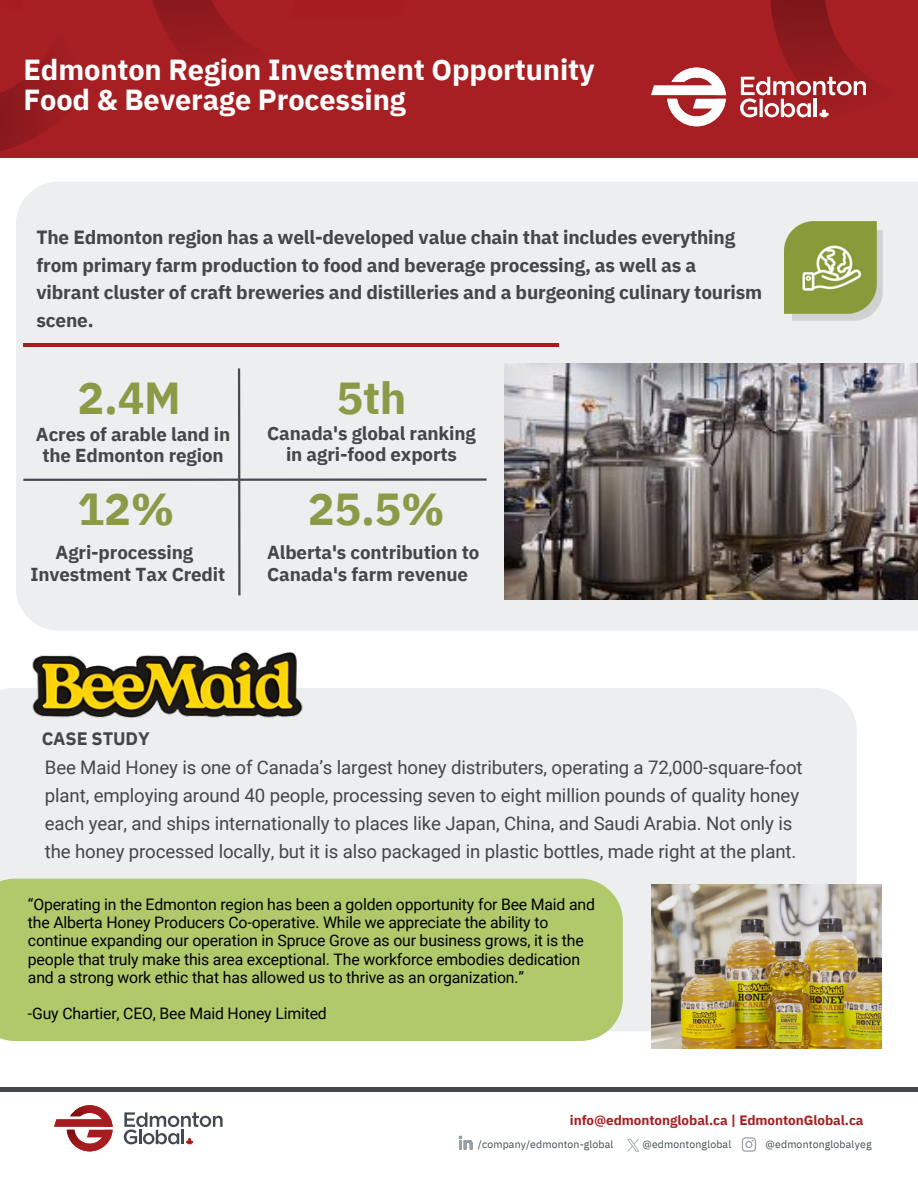
<style>
.page{position:relative;width:918px;height:1188px;background:#fff}
.page>*{position:absolute;margin:0;border:0;box-sizing:border-box;transform-origin:0 0}
.t1{font:700 44.7px "IBM Plex Sans";letter-spacing:-.005em;color:#8c9a48}
.t2{font:700 28.95px/30.3px "IBM Plex Sans";letter-spacing:-.005em;color:#fff}
.t3{font:700 19.05px/27.9px "IBM Plex Sans";letter-spacing:-.01em;color:#464646}
.t4{font:700 18.75px/21.3px "IBM Plex Sans";letter-spacing:-.005em;color:#464646;text-align:center}
.t5{font:18.6px/27.9px "Roboto";letter-spacing:-.005em;color:#464646}
.t6{font:700 18px "IBM Plex Sans";letter-spacing:-.005em;color:#464646}
.t7{font:15.9px/18.1px "Roboto";letter-spacing:-.01em;color:#000}
.t8{font:700 13.5px "IBM Plex Sans";letter-spacing:-.005em;color:#a71f23}
.t9{font:10.5px "IBM Plex Sans";letter-spacing:.015em;color:#434a4f}
</style>
<div class="page">
<div style="left:0;top:0;width:918px;height:157px;background:#a71f23"></div>
<svg style="left:152px;top:0;width:96px;height:59px"></svg>
<svg style="left:0;top:55px;width:63px;height:97px"></svg>
<svg style="left:740px;top:0;width:132px;height:119px"></svg>
<svg style="left:651px;top:68px;width:75px;height:58px"></svg>
<div style="left:0;top:1087px;width:918px;height:5px;background:#434a4f"></div>
<svg style="left:124px;top:1112px;width:99px;height:34px"></svg>
<svg style="left:54px;top:1105px;width:59px;height:46px"></svg>
<svg style="left:742px;top:1137px;width:14px;height:15px"></svg>
<svg style="left:627px;top:1139px;width:13px;height:13px"></svg>
<svg style="left:459px;top:1136px;width:14px;height:14px"></svg>
<div style="left:16px;top:182px;width:902px;height:449px;background:#eceef0"></div>
<img style="left:793px;top:231px;width:90px;height:90px">
<img style="left:785px;top:222px;width:92px;height:92px">
<hr style="left:23px;top:344px;width:536px;height:3px;background:#a71c20">
<img style="left:505px;top:364px;width:413px;height:235px">
<hr style="left:238px;top:368px;width:3px;height:227px;background:#454b50">
<hr style="left:23px;top:478px;width:464px;height:3px;background:#454b50">
<div style="left:0;top:688px;width:857px;height:343px;background:#eceef0"></div>
<img style="left:28px;top:652px;width:280px;height:78px">
<img style="left:651px;top:884px;width:231px;height:165px">
<div style="left:0;top:879px;width:623px;height:162px;background:#b0c96b"></div>
<p class="t2" style="left:23px;top:54px;width:573px">Edmonton Region Investment Opportunity<br>Food &amp; Beverage Processing</p>
<h5 class="t3" style="left:37px;top:223px;width:727px">The Edmonton region has a well-developed value chain that includes everything from primary farm production to food and beverage processing, as well as a vibrant cluster of craft breweries and distilleries and a burgeoning culinary tourism scene.</h5>
<h5 class="t1" style="left:78px;top:368px;width:105px">2.4M</h5>
<h5 class="t1" style="left:337px;top:368px;width:72px">5th</h5>
<h2 class="t4" style="left:36px;top:423px;width:196px">Acres of arable land in the Edmonton region</h2>
<h5 class="t4" style="left:267px;top:422px;width:210px">Canada's global ranking in agri-food exports</h5>
<h5 class="t1" style="left:78px;top:479px;width:98px">12%</h5>
<h5 class="t1" style="left:308px;top:479px;width:138px">25.5%</h5>
<h5 class="t4" style="left:30px;top:542px;width:196px">Agri-processing<br>Investment Tax Credit</h5>
<p class="t4" style="left:267px;top:542px;width:214px;text-align:left">Alberta's contribution to<br>Canada's farm revenue</p>
<p class="t6" style="left:42px;top:726px;width:110px">CASE STUDY</p>
<h6 class="t5" style="left:45px;top:754px;width:759px">Bee Maid Honey is one of Canada’s largest honey distributers, operating a 72,000-square-foot plant, employing around 40 people, processing seven to eight million pounds of quality honey each year, and ships internationally to places like Japan, China, and Saudi Arabia. Not only is the honey processed locally, but it is also packaged in plastic bottles, made right at the plant.</h6>
<p class="t7" style="left:28px;top:896px;width:569px">“Operating in the Edmonton region has been a golden opportunity for Bee Maid and the Alberta Honey Producers Co-operative. While we appreciate the ability to continue expanding our operation in Spruce Grove as our business grows, it is the people that truly make this area exceptional. The workforce embodies dedication and a strong work ethic that has allowed us to thrive as an organization.”</p>
<p class="t7" style="left:28px;top:1005px;width:300px">-Guy Chartier, CEO, Bee Maid Honey Limited</p>
<p class="t8" style="left:570px;top:1111px;width:295px">info@edmontonglobal.ca | EdmontonGlobal.ca</p>
<p class="t9" style="left:478px;top:1137px;width:137px">/company/edmonton-global</p>
<p class="t9" style="left:643px;top:1137px;width:90px">@edmontonglobal</p>
<h1 class="t9" style="left:766px;top:1137px;width:107px">@edmontonglobalyeg</h1>
</div>
